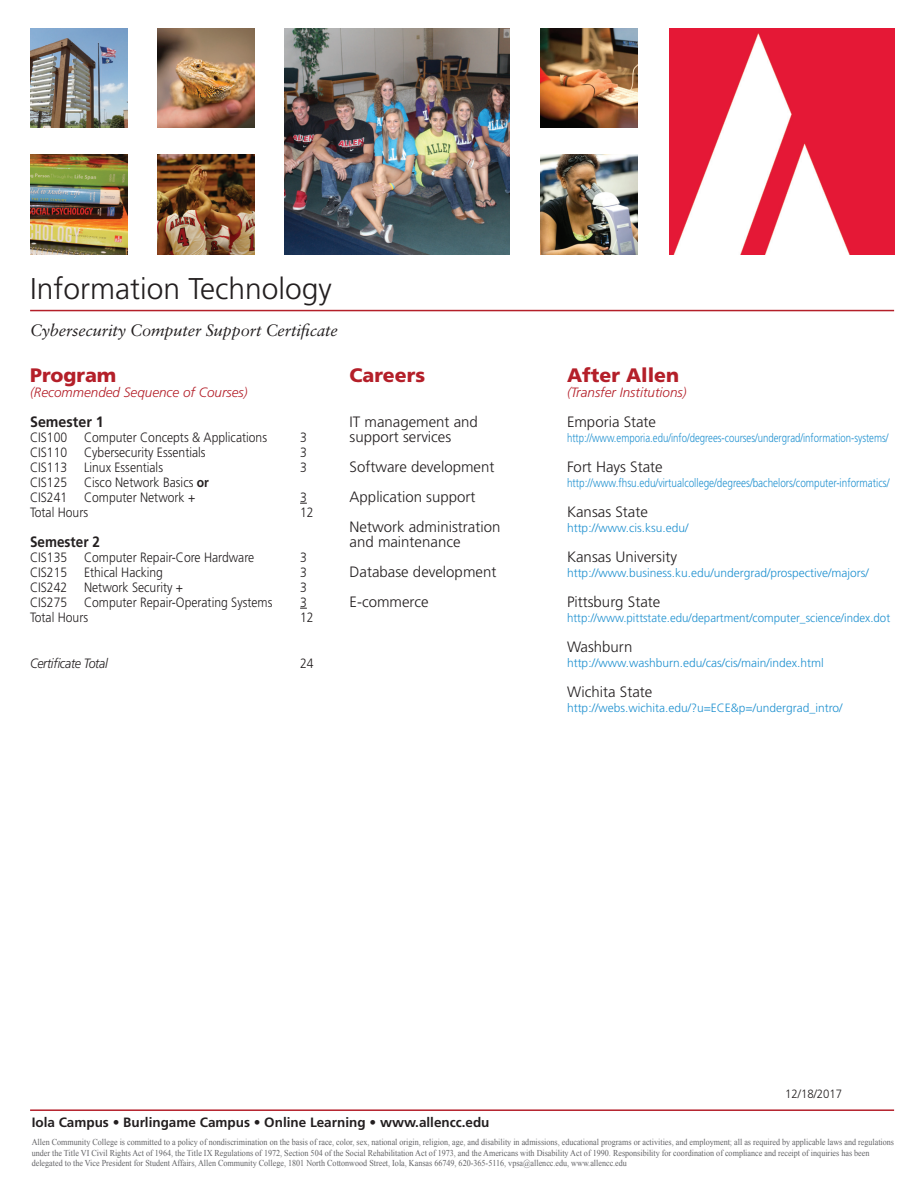
<style>
.page{position:relative;width:918px;height:1188px;background:#fff}
.page>*{position:absolute;margin:0;border:0;box-sizing:border-box;transform-origin:0 0}
.t1{font:300 30px "Frutiger LT Std";color:#231f20}
.t2{font:900 19.5px "Frutiger LT Std";color:#b41f29}
.t3{font:16.5px "Sabon Italic Os F";letter-spacing:-.01em;color:#231f20}
.t4{font:300 15px/30px "Frutiger LT Std";color:#231f20}
.t5{font:700 15px "Frutiger LT Std";color:#231f20;scale:.95 1}
.t6{font:700 15px "Frutiger LT Std";color:#231f20;scale:.9 1}
.t7{font:300 13.5px/15px "Frutiger LT Std";color:#231f20;scale:.9 1}
.t8{font:700 13.5px "Frutiger LT Std";color:#231f20}
.t9{font:italic 300 13.5px "Frutiger LT Std";color:#b41f29}
.t10{font:italic 300 13.5px "Frutiger LT Std";letter-spacing:-.025em;color:#231f20;scale:.92 1}
.t11{font:300 12px "Frutiger LT Std";color:#2091d0}
.t12{font:300 12px "Frutiger LT Std";color:#2091d0;scale:.8 1}
.t13{font:300 12px "Frutiger LT Std";color:#2091d0;scale:.83 1}
.t14{font:300 12px "Frutiger LT Std";color:#2091d0;scale:.96 1}
.t15{font:300 12px "Frutiger LT Std";color:#231f20;scale:.95 1}
.t16{font:9px/10.5px "Times New Roman";color:#636366;scale:.9 1}
.s1{font-weight:700}
</style>
<div class="page">
<hr style="left:30px;top:310px;width:864px;height:1px;background:#b41f29">
<img style="left:158px;top:28px;width:97px;height:100px">
<img style="left:158px;top:155px;width:97px;height:100px">
<img style="left:285px;top:28px;width:225px;height:227px">
<img style="left:540px;top:28px;width:97px;height:100px">
<img style="left:540px;top:155px;width:97px;height:100px">
<img style="left:669px;top:28px;width:225px;height:227px">
<img style="left:30px;top:28px;width:97px;height:100px">
<img style="left:30px;top:155px;width:97px;height:100px">
<hr style="left:30px;top:1109px;width:864px;height:2px;background:#b41f29">
<h1 class="t1" style="left:30px;top:271px;width:303px">Information Technology</h1>
<h3 class="t3" style="left:30px;top:321px;width:309px">Cybersecurity Computer Support Certificate</h3>
<h2 class="t2" style="left:30px;top:363px;width:88px">Program</h2>
<h3 class="t9" style="left:30px;top:384px;width:219px">(Recommended Sequence of Courses)</h3>
<h3 class="t5" style="left:30px;top:413px;width:79px">Semester 1</h3>
<h3 class="t7" style="left:30px;top:430px;width:265px">CIS100 Computer Concepts &amp; Applications</h3>
<h3 class="t7" style="left:300px;top:430px;width:9px">3</h3>
<h3 class="t7" style="left:30px;top:445px;width:196px">CIS110 Cybersecurity Essentials</h3>
<h3 class="t7" style="left:300px;top:445px;width:9px">3</h3>
<h3 class="t7" style="left:30px;top:460px;width:149px">CIS113 Linux Essentials</h3>
<h3 class="t7" style="left:300px;top:460px;width:9px">3</h3>
<h3 class="t7" style="left:30px;top:475px;width:200px">CIS125 Cisco Network Basics <span class="s1">or<br></span>CIS241 Computer Network +</h3>
<h3 class="t7" style="left:300px;top:490px;width:9px">3</h3>
<h3 class="t7" style="left:30px;top:505px;width:66px">Total Hours</h3>
<h3 class="t7" style="left:300px;top:505px;width:17px">12</h3>
<h3 class="t6" style="left:30px;top:533px;width:79px">Semester 2</h3>
<h3 class="t7" style="left:30px;top:550px;width:251px">CIS135 Computer Repair-Core Hardware</h3>
<h3 class="t7" style="left:300px;top:550px;width:9px">3</h3>
<h3 class="t7" style="left:30px;top:565px;width:149px">CIS215 Ethical Hacking</h3>
<h3 class="t7" style="left:300px;top:565px;width:9px">3</h3>
<h3 class="t7" style="left:30px;top:580px;width:172px">CIS242 Network Security +</h3>
<h3 class="t7" style="left:300px;top:580px;width:9px">3</h3>
<h3 class="t7" style="left:30px;top:595px;width:271px">CIS275 Computer Repair-Operating Systems</h3>
<h3 class="t7" style="left:300px;top:595px;width:9px">3</h3>
<h3 class="t7" style="left:30px;top:610px;width:66px">Total Hours</h3>
<h3 class="t7" style="left:300px;top:610px;width:17px">12</h3>
<h3 class="t10" style="left:30px;top:656px;width:86px">Certificate Total</h3>
<h3 class="t7" style="left:300px;top:656px;width:17px">24</h3>
<h2 class="t2" style="left:350px;top:363px;width:77px">Careers</h2>
<h3 class="t4" style="left:350px;top:414px;width:130px;line-height:15px">IT management and support services</h3>
<h3 class="t4" style="left:350px;top:452px;width:152px">Software development<br>Application support<br>Network administration</h3>
<h3 class="t4" style="left:350px;top:527px;width:148px">and maintenance<br>Database development<br>E-commerce</h3>
<h2 class="t2" style="left:567px;top:363px;width:114px">After Allen</h2>
<h3 class="t9" style="left:567px;top:384px;width:121px">(Transfer Institutions)</h3>
<h3 class="t4" style="left:567px;top:407px;width:91px">Emporia State</h3>
<h3 class="t12" style="left:567px;top:431px;width:403px">http://www.emporia.edu/info/degrees-courses/undergrad/information-systems/</h3>
<h3 class="t4" style="left:567px;top:452px;width:97px">Fort Hays State</h3>
<h3 class="t13" style="left:567px;top:476px;width:390px">http://www.fhsu.edu/virtualcollege/degrees/bachelors/computer-informatics/</h3>
<h3 class="t4" style="left:567px;top:497px;width:82px">Kansas State</h3>
<h3 class="t11" style="left:567px;top:521px;width:123px">http://www.cis.ksu.edu/</h3>
<h3 class="t4" style="left:567px;top:542px;width:111px">Kansas University</h3>
<h3 class="t11" style="left:567px;top:566px;width:303px">http://www.business.ku.edu/undergrad/prospective/majors/</h3>
<h3 class="t4" style="left:567px;top:587px;width:95px">Pittsburg State</h3>
<h3 class="t14" style="left:567px;top:611px;width:338px">http://www.pittstate.edu/department/computer_science/index.dot</h3>
<h3 class="t4" style="left:567px;top:632px;width:67px">Washburn</h3>
<h3 class="t11" style="left:567px;top:656px;width:258px">http://www.washburn.edu/cas/cis/main/index.html</h3>
<h3 class="t4" style="left:567px;top:677px;width:87px">Wichita State</h3>
<h3 class="t11" style="left:567px;top:701px;width:277px">http://webs.wichita.edu/?u=ECE&amp;p=/undergrad_intro/</h3>
<h3 class="t15" style="left:785px;top:1087px;width:62px">12/18/2017</h3>
<h3 class="t8" style="left:32px;top:1114px;width:459px">Iola Campus • Burlingame Campus • Online Learning • www.allencc.edu</h3>
<p class="t16" style="left:32px;top:1137px;width:960px">Allen Community College is committed to a policy of nondiscrimination on the basis of race, color, sex, national origin, religion, age, and disability in admissions, educational programs or activities, and employment; all as required by applicable laws and regulations under the Title VI Civil Rights Act of 1964, the Title IX Regulations of 1972, Section 504 of the Social Rehabilitation Act of 1973, and the Americans with Disability Act of 1990. Responsibility for coordination of compliance and receipt of inquiries has been delegated to the Vice President for Student Affairs, Allen Community College, 1801 North Cottonwood Street, Iola, Kansas 66749, 620-365-5116, vpsa@allencc.edu, www.allencc.edu</p>
</div>
